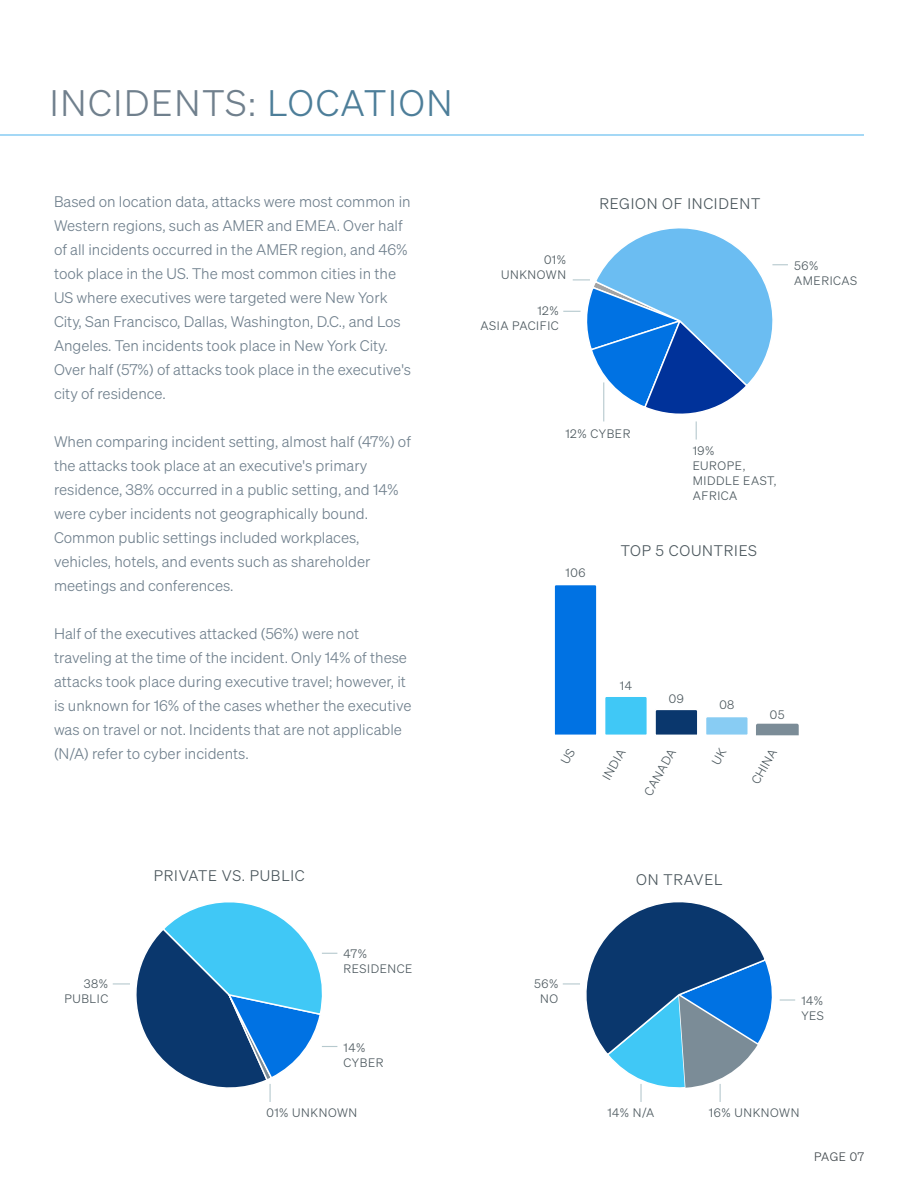
<style>
.page{position:relative;width:918px;height:1188px;background:#fff}
.page>*{position:absolute;margin:0;border:0;box-sizing:border-box;transform-origin:0 0}
.t1{font:36px "Sohne Leicht";letter-spacing:.05em;color:#70808d}
.t2{font:15px/24px "Sohne Leicht";color:#70808d}
.t3{font:15px "Sohne Leicht";letter-spacing:.05em;color:#4a565c}
.t4{font:12px/15px "Sohne Leicht";letter-spacing:.05em;color:#4a565c}
.t5{font:12px "Sohne Leicht";letter-spacing:.03em;color:#3d4449}
.s1{color:#4d7e99}
</style>
<div class="page">
<svg style="left:554px;top:585px;width:194px;height:150px"></svg>
<svg style="left:756px;top:724px;width:43px;height:11px"></svg>
<svg style="left:563px;top:228px;width:225px;height:212px"></svg>
<svg style="left:113px;top:902px;width:224px;height:200px"></svg>
<svg style="left:563px;top:902px;width:232px;height:200px"></svg>
<hr style="left:0;top:134px;width:864px;height:2px;background:#88ccf3">
<h1 class="t1" style="left:50px;top:88px;width:405px">INCIDENTS: <span class="s1">LOCATION</span></h1>
<p class="t2" style="left:54px;top:191px;width:359px">Based on location data, attacks were most common in Western regions, such as AMER and EMEA. Over half of all incidents occurred in the AMER region, and 46% took place in the US. The most common cities in the US where executives were targeted were New York City, San Francisco, Dallas, Washington, D.C., and Los Angeles. Ten incidents took place in New York City.<br>Over half (57%) of attacks took place in the executive's city of residence.</p>
<p class="t2" style="left:54px;top:431px;width:358px">When comparing incident setting, almost half (47%) of the attacks took place at an executive's primary residence, 38% occurred in a public setting, and 14% were cyber incidents not geographically bound.<br>Common public settings included workplaces, vehicles, hotels, and events such as shareholder meetings and conferences.</p>
<p class="t2" style="left:54px;top:623px;width:359px">Half of the executives attacked (56%) were not traveling at the time of the incident. Only 14% of these attacks took place during executive travel; however, it is unknown for 16% of the cases whether the executive was on travel or not. Incidents that are not applicable (N/A) refer to cyber incidents.</p>
<p class="t4" style="left:64px;top:977px;width:45px;text-align:right">38%<br>PUBLIC</p>
<p class="t3" style="left:154px;top:870px;width:152px">PRIVATE VS. PUBLIC</p>
<p class="t4" style="left:344px;top:947px;width:70px">47%<br>RESIDENCE</p>
<p class="t4" style="left:344px;top:1041px;width:41px">14%<br>CYBER</p>
<p class="t4" style="left:267px;top:1106px;width:92px">01% UNKNOWN</p>
<p class="t4" style="left:501px;top:253px;width:67px;text-align:right">01%<br>UNKNOWN</p>
<p class="t4" style="left:481px;top:304px;width:80px;text-align:right">12%<br>ASIA PACIFIC</p>
<p class="t3" style="left:599px;top:197px;width:162px">REGION OF INCIDENT</p>
<p class="t4" style="left:794px;top:259px;width:65px">56%<br>AMERICAS</p>
<p class="t4" style="left:565px;top:427px;width:67px">12% CYBER</p>
<p class="t4" style="left:693px;top:444px;width:85px">19%<br>EUROPE,<br>MIDDLE EAST,<br>AFRICA</p>
<p class="t4" style="left:566px;top:566px;width:21px">106</p>
<p class="t3" style="left:621px;top:544px;width:138px">TOP 5 COUNTRIES</p>
<p class="t4" style="left:534px;top:977px;width:26px;text-align:center">56%<br>NO</p>
<p class="t4" style="left:620px;top:679px;width:14px">14</p>
<p class="t4" style="left:669px;top:692px;width:16px">09</p>
<p class="t4" style="left:719px;top:698px;width:17px">08</p>
<p class="t4" style="left:770px;top:708px;width:16px">05</p>
<p class="t4" style="left:600px;top:775px;width:35px;rotate:-61deg">INDIA</p>
<p class="t4" style="left:642px;top:791px;width:53px;rotate:-61deg">CANADA</p>
<p class="t4" style="left:749px;top:780px;width:40px;rotate:-61deg">CHINA</p>
<p class="t3" style="left:636px;top:873px;width:88px">ON TRAVEL</p>
<p class="t4" style="left:801px;top:994px;width:24px">14%<br>YES</p>
<p class="t4" style="left:607px;top:1106px;width:48px">14% N/A</p>
<p class="t4" style="left:709px;top:1106px;width:92px">16% UNKNOWN</p>
<p class="t5" style="left:814px;top:1152px;width:51px">PAGE 07</p>
</div>
